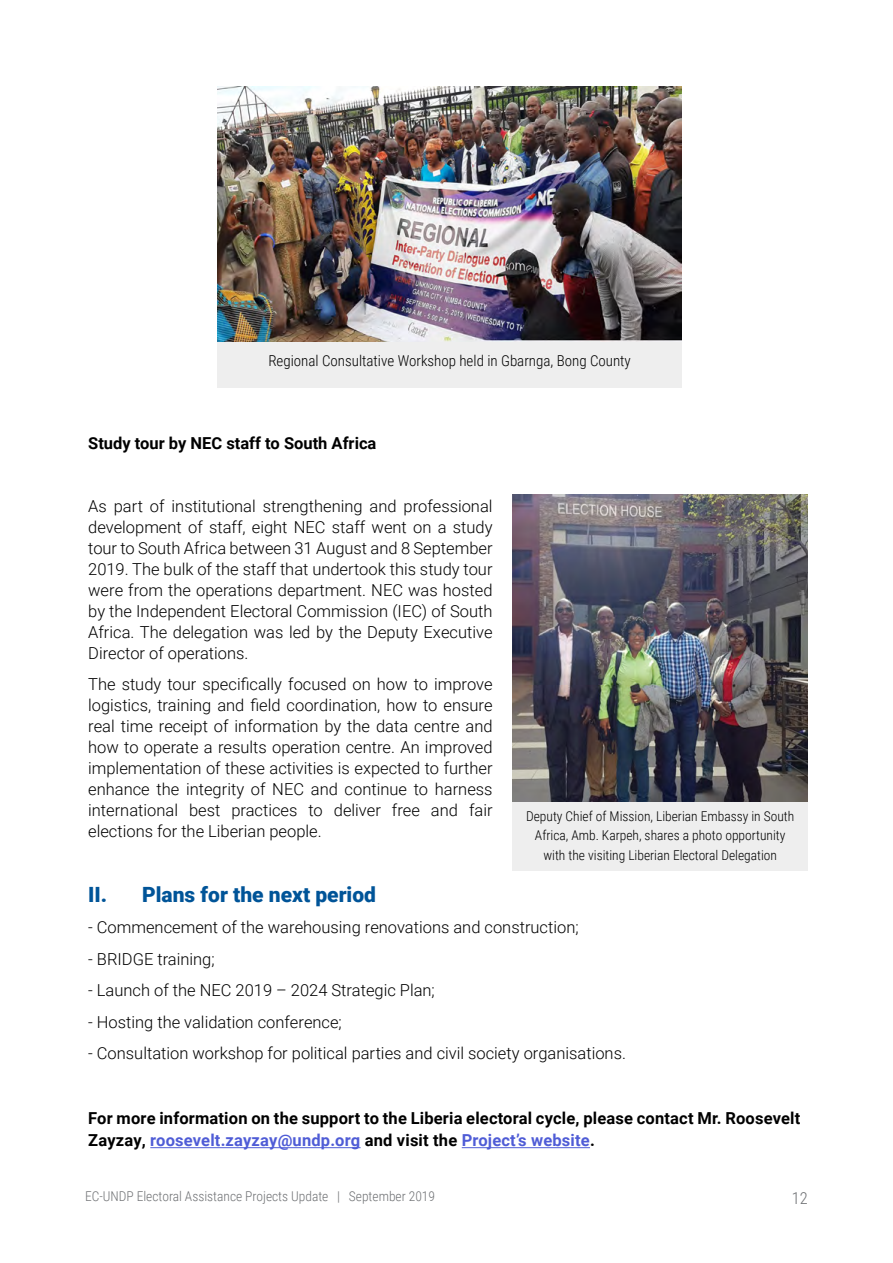
<style>
.page{position:relative;width:893px;height:1263px;background:#fff}
.page>*{position:absolute;margin:0;border:0;box-sizing:border-box;transform-origin:0 0}
.t1{font:900 21px "Roboto";color:#005498}
.t2{font:300 16.5px/21px "Roboto";color:#000;text-align:justify}
.t3{font:700 16.5px/22.5px "Roboto";letter-spacing:.01em;color:#000}
.t4{font:300 16.5px "Roboto Condensed";color:#6f7174}
.t5{font:300 15px "Roboto Condensed";color:#000}
.t6{font:300 13.5px/19.5px "Roboto Condensed";color:#000;text-align:center}
.t7{font:300 13.5px "Roboto Condensed";color:#6f7174}
.s1{color:#4f5cd6}
</style>
<div class="page">
<hr style="left:150px;top:1147px;width:211px;height:1px;background:#4f5cd6">
<hr style="left:462px;top:1147px;width:128px;height:1px;background:#4f5cd6">
<img style="left:218px;top:87px;width:464px;height:255px">
<img style="left:512px;top:495px;width:296px;height:307px">
<div style="left:218px;top:342px;width:464px;height:46px;background:#eee"></div>
<div style="left:512px;top:802px;width:296px;height:69px;background:#eee"></div>
<p class="t5" style="left:268px;top:350px;width:364px">Regional Consultative Workshop held in Gbarnga, Bong County</p>
<p class="t3" style="left:88px;top:431px;width:290px">Study tour by NEC staff to South Africa</p>
<p class="t2" style="left:88px;top:495px;width:406px">As part of institutional strengthening and professional development of staff, eight NEC staff went on a study tour to South Africa between 31 August and 8 September 2019. The bulk of the staff that undertook this study tour were from the operations department. NEC was hosted by the Independent Electoral Commission (IEC) of South Africa. The delegation was led by the Deputy Executive Director of operations.</p>
<p class="t2" style="left:88px;top:673px;width:406px">The study tour specifically focused on how to improve logistics, training and field coordination, how to ensure real time receipt of information by the data centre and how to operate a results operation centre. An improved implementation of these activities is expected to further enhance the integrity of NEC and continue to harness international best practices to deliver free and fair elections for the Liberian people.</p>
<p class="t6" style="left:526px;top:806px;width:270px">Deputy Chief of Mission, Liberian Embassy in South<br>Africa, Amb. Karpeh, shares a photo opportunity with the visiting Liberian Electoral Delegation</p>
<p class="t1" style="left:88px;top:880px;width:289px">II. Plans for the next period</p>
<p class="t2" style="left:88px;top:916px;width:492px">- Commencement of the warehousing renovations and construction;</p>
<p class="t2" style="left:88px;top:948px;width:128px">- BRIDGE training;</p>
<p class="t2" style="left:88px;top:979px;width:348px">- Launch of the NEC 2019 – 2024 Strategic Plan;</p>
<p class="t2" style="left:88px;top:1011px;width:255px">- Hosting the validation conference;</p>
<p class="t2" style="left:88px;top:1042px;width:539px">- Consultation workshop for political parties and civil society organisations.</p>
<p class="t3" style="left:88px;top:1106px;width:714px">For more information on the support to the Liberia electoral cycle, please contact Mr. Roosevelt<br>Zayzay, <span class="s1">roosevelt.zayzay@undp.org</span> and visit the <span class="s1">Project’s website</span>.</p>
<p class="t7" style="left:85px;top:1186px;width:351px">EC-UNDP Electoral Assistance Projects Update | September 2019</p>
<p class="t4" style="left:792px;top:1186px;width:18px">12</p>
</div>
